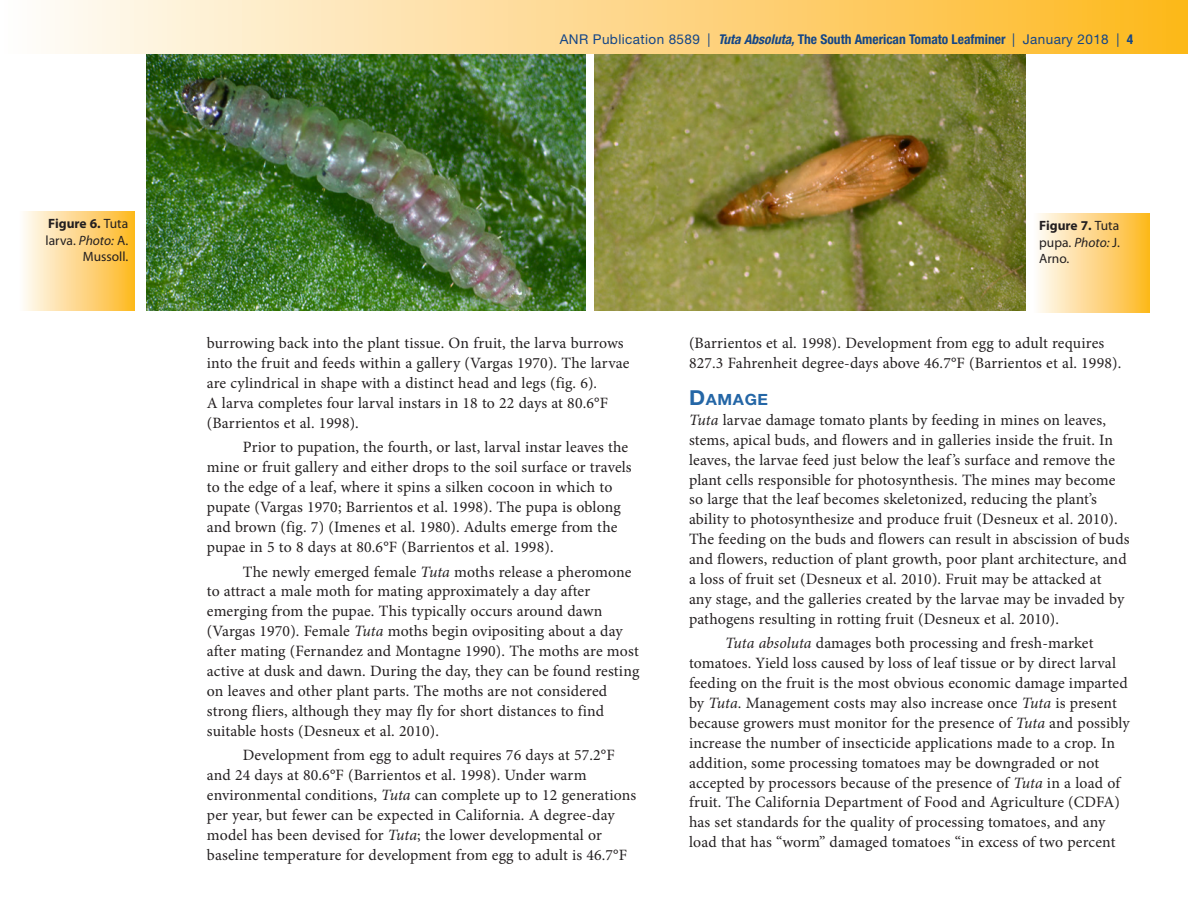
<style>
.page{position:relative;width:1188px;height:918px;background:#fff}
.page>*{position:absolute;margin:0;border:0;box-sizing:border-box;transform-origin:0 0}
.P2{font:15.75px/19.8px "Minion Pro";letter-spacing:.01em;color:#231f20}
.P1{font:15.75px/19.8px "Minion Pro";letter-spacing:.01em;color:#231f20}
.t1{font:700 15.45px "Helvetica Neue LT Std";letter-spacing:.04em;color:#2466a6;scale:1.05 1}
.t2{font:13.5px "Helvetica Neue LT Std";letter-spacing:.03em;color:#144687}
.Figure_caption{font:13.5px/16.5px "Myriad Pro";color:#231f20;text-align:right}
.s1{font-weight:700;font-style:italic;font-stretch:condensed}
.s2{font-weight:700;font-stretch:condensed}
.s3{font-weight:700}
.s4{font-style:italic}
.s5{font-size:20.7px}
</style>
<div class="page">
<div style="left:0;top:0;width:1188px;height:54px;background:linear-gradient(to right,#fefcfd,#feb720)"></div>
<img style="left:147px;top:54px;width:438px;height:257px">
<div style="left:18px;top:211px;width:117px;height:100px;background:linear-gradient(to right,#fefcfe,#feb822)"></div>
<img style="left:594px;top:54px;width:432px;height:257px">
<div style="left:1032px;top:213px;width:117px;height:100px;background:linear-gradient(to right,#fefcfe,#feb823)"></div>
<p class="t2" style="left:560px;top:31px;width:575px">ANR Publication 8589 | <span class="s1">Tuta Absoluta,</span> <span class="s2">The South American Tomato Leafminer</span> | January 2018 | <span class="s2">4</span></p>
<p class="Figure_caption" style="left:46px;top:215px;width:84px"><span class="s3">Figure 6.</span> Tuta larva. <span class="s4">Photo:</span> A.<br>Mussoll.</p>
<p class="Figure_caption" style="left:1039px;top:217px;width:82px;text-align:justify"><span class="s3">Figure 7.</span> Tuta pupa. <span class="s4">Photo:</span> J.<br>Arno.</p>
<p class="P2" style="left:207px;top:333px;width:424px">burrowing back into the plant tissue. On fruit, the larva burrows into the fruit and feeds within a gallery (Vargas 1970). The larvae are cylindrical in shape with a distinct head and legs (fig. 6)<span class="s4">.<br></span>A larva completes four larval instars in 18 to 22 days at 80.6°F (Barrientos et al. 1998).</p>
<p class="P2" style="left:207px;top:438px;width:426px;text-indent:36px">Prior to pupation, the fourth, or last, larval instar leaves the mine or fruit gallery and either drops to the soil surface or travels to the edge of a leaf, where it spins a silken cocoon in which to pupate (Vargas 1970; Barrientos et al. 1998). The pupa is oblong and brown (fig. 7) (Imenes et al. 1980). Adults emerge from the pupae in 5 to 8 days at 80.6°F (Barrientos et al. 1998).</p>
<p class="P2" style="left:207px;top:562px;width:434px;text-indent:36px">The newly emerged female <span class="s4">Tuta</span> moths release a pheromone to attract a male moth for mating approximately a day after emerging from the pupae. This typically occurs around dawn (Vargas 1970). Female <span class="s4">Tuta</span> moths begin ovipositing about a day after mating (Fernandez and Montagne 1990). The moths are most active at dusk and dawn. During the day, they can be found resting on leaves and other plant parts. The moths are not considered strong fliers, although they may fly for short distances to find suitable hosts (Desneux et al. 2010).</p>
<p class="P2" style="left:207px;top:745px;width:431px;text-indent:36px">Development from egg to adult requires 76 days at 57.2°F and 24 days at 80.6°F (Barrientos et al. 1998). Under warm environmental conditions, <span class="s4">Tuta</span> can complete up to 12 generations per year, but fewer can be expected in California. A degree-day model has been devised for <span class="s4">Tuta</span>; the lower developmental or baseline temperature for development from egg to adult is 46.7°F</p>
<p class="P2" style="left:689px;top:333px;width:434px">(Barrientos et al. 1998). Development from egg to adult requires<br>827.3 Fahrenheit degree-days above 46.7°F (Barrientos et al. 1998).</p>
<p class="t1" style="left:689px;top:390px;width:77px"><span class="s5">D</span>AMAGE</p>
<p class="P1" style="left:689px;top:410px;width:442px"><span class="s4">Tuta</span> larvae damage tomato plants by feeding in mines on leaves, stems, apical buds, and flowers and in galleries inside the fruit. In leaves, the larvae feed just below the leaf ’s surface and remove the plant cells responsible for photosynthesis. The mines may become so large that the leaf becomes skeletonized, reducing the plant’s ability to photosynthesize and produce fruit (Desneux et al. 2010).<br>The feeding on the buds and flowers can result in abscission of buds and flowers, reduction of plant growth, poor plant architecture, and a loss of fruit set (Desneux et al. 2010). Fruit may be attacked at<br>any stage, and the galleries created by the larvae may be invaded by pathogens resulting in rotting fruit (Desneux et al. 2010).</p>
<p class="P2" style="left:689px;top:634px;width:442px;text-indent:36px"><span class="s4">Tuta absoluta</span> damages both processing and fresh-market tomatoes. Yield loss caused by loss of leaf tissue or by direct larval feeding on the fruit is the most obvious economic damage imparted by <span class="s4">Tuta</span>. Management costs may also increase once <span class="s4">Tuta</span> is present because growers must monitor for the presence of <span class="s4">Tuta</span> and possibly increase the number of insecticide applications made to a crop. In addition, some processing tomatoes may be downgraded or not accepted by processors because of the presence of <span class="s4">Tuta</span> in a load of fruit. The California Department of Food and Agriculture (CDFA) has set standards for the quality of processing tomatoes, and any load that has “worm” damaged tomatoes “in excess of two percent</p>
</div>
